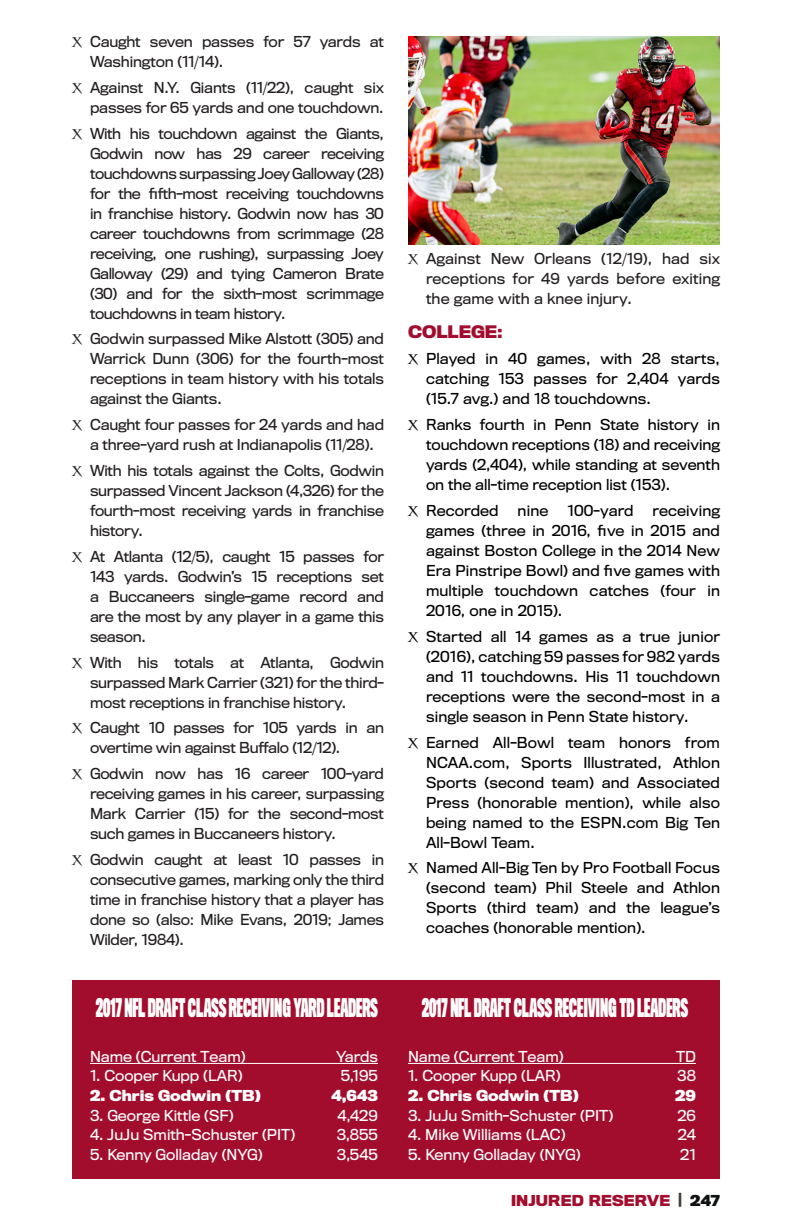
<style>
.page{position:relative;width:792px;height:1224px;background:#fff}
.page>*{position:absolute;margin:0;border:0;box-sizing:border-box;transform-origin:0 0}
.Draft_Pick_Player_Na{font:800 20px "TB Vibrance";letter-spacing:-.02em;color:#fff}
.Player_headers{font:700 16px "Titling Gothic FB";color:#a30d2d}
.t1{font:14px/20px "Titling Gothic FB";letter-spacing:-.02em;color:#231f20;text-align:justify}
.t2{font:14px/20px "Titling Gothic FB";letter-spacing:.01em;color:#000;text-align:justify}
.Draft_Pick_Player_Na-2{font:14px "Titling Gothic FB";color:#fff}
.Draft_Pick_Player_Na-3{font:700 14px "Titling Gothic FB";color:#fff}
.t3{font:700 14px "Titling Gothic FB";letter-spacing:.01em;color:#a30d2d}
.s1{font-family:"Charlemagne Std";font-weight:700}
.s2{color:#3e3a35}
.s3{color:#101112}
</style>
<div class="page">
<img style="left:408px;top:36px;width:312px;height:208px">
<div style="left:72px;top:980px;width:648px;height:199px;background:#a30d2d"></div>
<hr style="left:90px;top:1063px;width:288px;height:1px;background:#fff">
<hr style="left:408px;top:1063px;width:288px;height:1px;background:#fff">
<p class="t1" style="left:90px;top:32px;width:295px;text-indent:-18px"><span class="s1">X</span> Caught seven passes for 57 yards at<br>Washington (11/14).</p>
<p class="t1" style="left:72px;top:77px;width:313px;text-align:right"><span class="s1">X</span> Against N.Y. Giants (11/22), caught six passes for 65 yards and one touchdown.</p>
<p class="t1" style="left:90px;top:123px;width:296px;text-indent:-18px"><span class="s1">X</span> With his touchdown against the Giants, Godwin now has 29 career receiving touchdowns surpassing Joey Galloway (28) for the fifth-most receiving touchdowns in franchise history. Godwin now has 30 career touchdowns from scrimmage (28 receiving, one rushing), surpassing Joey Galloway (29) and tying Cameron Brate (30) and for the sixth-most scrimmage touchdowns in team history.</p>
<p class="t1" style="left:90px;top:329px;width:296px;text-indent:-18px"><span class="s1">X</span> Godwin surpassed Mike Alstott (305) and Warrick Dunn (306) for the fourth-most receptions in team history with his totals against the Giants.</p>
<p class="t1" style="left:72px;top:415px;width:314px;text-align:center"><span class="s1">X</span> Caught four passes for 24 yards and had a three-yard rush at Indianapolis (11/28).</p>
<p class="t1" style="left:90px;top:461px;width:296px;text-indent:-18px"><span class="s1">X</span> With his totals against the Colts, Godwin surpassed Vincent Jackson (4,326) for the fourth-most receiving yards in franchise history.</p>
<p class="t1" style="left:90px;top:546px;width:296px;text-indent:-18px"><span class="s1">X</span> At Atlanta (12/5), caught 15 passes for 143 yards. Godwin’s 15 receptions set a Buccaneers single-game record and are the most by any player in a game this season.</p>
<p class="t1" style="left:90px;top:652px;width:295px;text-indent:-18px"><span class="s1">X</span> With his totals at Atlanta, Godwin surpassed Mark Carrier (321) for the third&shy;most receptions in franchise history.</p>
<p class="t1" style="left:90px;top:718px;width:296px;text-indent:-18px"><span class="s1">X</span> Caught 10 passes for 105 yards in an overtime win against Buffalo (12/12).</p>
<p class="t1" style="left:90px;top:764px;width:296px;text-indent:-18px"><span class="s1">X</span> Godwin now has 16 career 100-yard receiving games in his career, surpassing Mark Carrier (15) for the second-most such games in Buccaneers history.</p>
<p class="t1" style="left:90px;top:849px;width:296px;text-indent:-18px"><span class="s1">X</span> Godwin caught at least 10 passes in consecutive games, marking only the third time in franchise history that a player has done so (also: Mike Evans, 2019; James Wilder, 1984).</p>
<p class="Draft_Pick_Player_Na" style="left:96px;top:994px;width:284px">2017 NFL DRAFT CLASS RECEIVING YARD LEADERS</p>
<p class="Draft_Pick_Player_Na-2" style="left:90px;top:1048px;width:157px">Name (Current Team)</p>
<p class="Draft_Pick_Player_Na-2" style="left:336px;top:1048px;width:43px">Yards</p>
<p class="Draft_Pick_Player_Na-2" style="left:90px;top:1068px;width:154px">1. Cooper Kupp (LAR)</p>
<p class="Draft_Pick_Player_Na-2" style="left:341px;top:1068px;width:39px">5,195</p>
<p class="Draft_Pick_Player_Na-3" style="left:90px;top:1087px;width:172px">2. Chris Godwin (TB)</p>
<p class="Draft_Pick_Player_Na-3" style="left:332px;top:1087px;width:48px">4,643</p>
<p class="Draft_Pick_Player_Na-2" style="left:90px;top:1107px;width:145px">3. George Kittle (SF)</p>
<p class="Draft_Pick_Player_Na-2" style="left:337px;top:1107px;width:42px">4,429</p>
<p class="Draft_Pick_Player_Na-2" style="left:90px;top:1127px;width:207px">4. JuJu Smith-Schuster (PIT)</p>
<p class="Draft_Pick_Player_Na-2" style="left:337px;top:1127px;width:43px">3,855</p>
<p class="Draft_Pick_Player_Na-2" style="left:90px;top:1146px;width:174px">5. Kenny Golladay (NYG)</p>
<p class="Draft_Pick_Player_Na-2" style="left:337px;top:1146px;width:43px">3,545</p>
<p class="t1" style="left:426px;top:249px;width:296px;text-indent:-18px"><span class="s1">X</span> Against New Orleans (12/19), had six receptions for 49 yards before exiting the game with a knee injury.</p>
<p class="Player_headers" style="left:408px;top:322px;width:96px">COLLEGE:</p>
<p class="t2" style="left:426px;top:349px;width:296px;text-indent:-18px"><span class="s1">X</span> Played in 40 games, with 28 starts, catching 153 passes for 2,404 yards (15.7 avg.) and 18 touchdowns.</p>
<p class="t2" style="left:426px;top:415px;width:296px;text-indent:-18px"><span class="s1">X</span> Ranks fourth in Penn State history in touchdown receptions (18) and receiving yards (2,404), while standing at seventh on the all-time reception list (153).</p>
<p class="t2" style="left:408px;top:501px;width:92px"><span class="s1">X</span> Recorded</p>
<p class="t2" style="left:518px;top:501px;width:32px">nine</p>
<p class="t2" style="left:567px;top:501px;width:68px">100-yard</p>
<p class="t2" style="left:426px;top:501px;width:296px;text-indent:227px">receiving games (three in 2016, five in 2015 and against Boston College in the 2014 New Era Pinstripe Bowl) and five games with multiple touchdown catches (four in 2016, one in 2015).</p>
<p class="t2" style="left:426px;top:626px;width:296px;text-indent:-18px"><span class="s1">X</span> Started all 14 games as a true junior (2016), catching 59 passes for 982 yards and 11 touchdowns. His 11 touchdown receptions were the second-most in a single season in Penn State history.</p>
<p class="t2" style="left:426px;top:732px;width:296px;text-indent:-18px"><span class="s1">X</span> Earned All-Bowl team honors from NCAA.com, Sports Illustrated, Athlon Sports (second team) and Associated Press (honorable mention), while also being named to the ESPN.com Big Ten All-Bowl Team.</p>
<p class="t2" style="left:426px;top:858px;width:296px;text-indent:-18px"><span class="s1">X</span> Named All-Big Ten by Pro Football Focus (second team) Phil Steele and Athlon Sports (third team) and the league’s coaches (honorable mention).</p>
<p class="Draft_Pick_Player_Na" style="left:422px;top:994px;width:268px">2017 NFL DRAFT CLASS RECEIVING TD LEADERS</p>
<p class="Draft_Pick_Player_Na-2" style="left:408px;top:1048px;width:157px">Name (Current Team)</p>
<p class="Draft_Pick_Player_Na-2" style="left:676px;top:1048px;width:21px">TD</p>
<p class="Draft_Pick_Player_Na-2" style="left:408px;top:1068px;width:154px">1. Cooper Kupp (LAR)</p>
<p class="Draft_Pick_Player_Na-2" style="left:677px;top:1068px;width:20px">38</p>
<p class="Draft_Pick_Player_Na-3" style="left:408px;top:1087px;width:172px">2. Chris Godwin (TB)</p>
<p class="Draft_Pick_Player_Na-3" style="left:675px;top:1087px;width:22px">29</p>
<p class="Draft_Pick_Player_Na-2" style="left:408px;top:1107px;width:207px">3. JuJu Smith-Schuster (PIT)</p>
<p class="Draft_Pick_Player_Na-2" style="left:677px;top:1107px;width:20px">26</p>
<p class="Draft_Pick_Player_Na-2" style="left:408px;top:1127px;width:159px">4. Mike Williams (LAC)</p>
<p class="Draft_Pick_Player_Na-2" style="left:678px;top:1127px;width:20px">24</p>
<p class="Draft_Pick_Player_Na-2" style="left:408px;top:1146px;width:174px">5. Kenny Golladay (NYG)</p>
<p class="Draft_Pick_Player_Na-2" style="left:680px;top:1146px;width:17px">21</p>
<p class="t3" style="left:511px;top:1191px;width:210px">INJURED RESERVE <span class="s2">|</span> <span class="s3">247</span></p>
</div>
